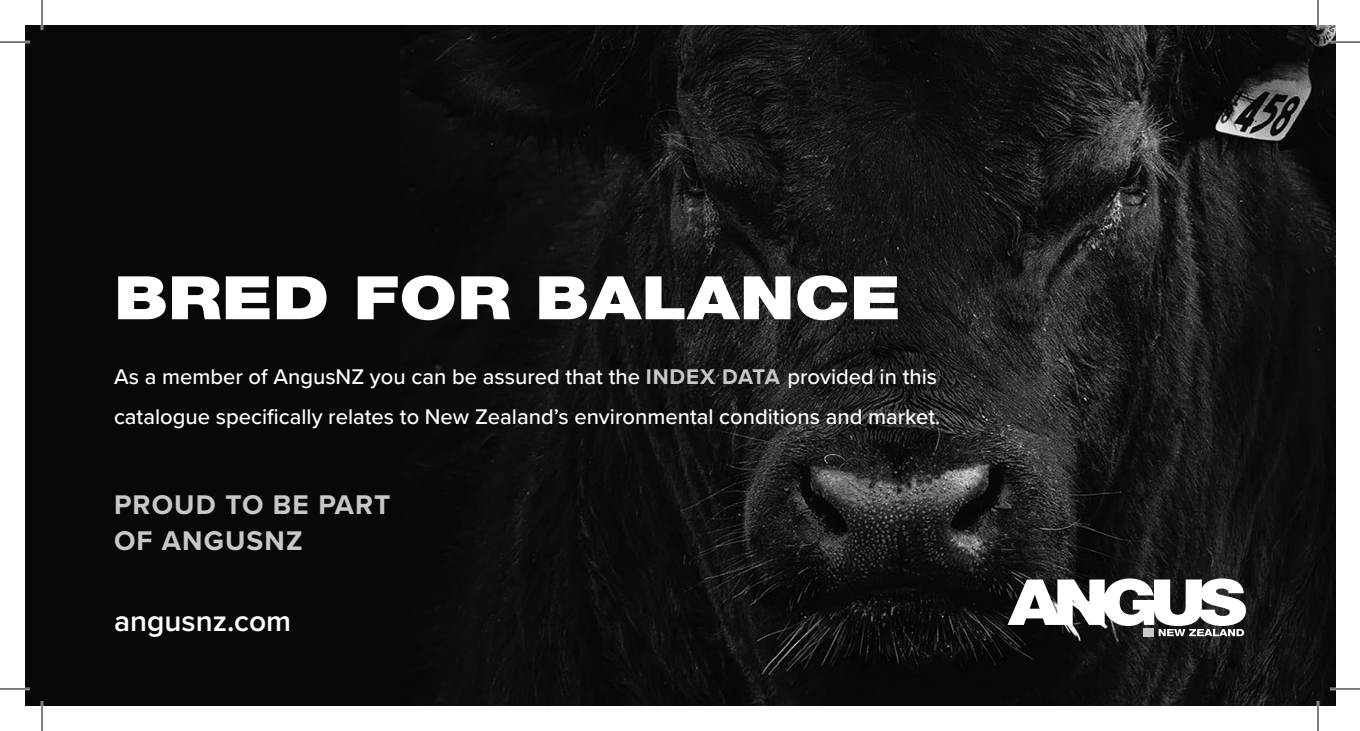
<style>
.page{position:relative;width:1360px;height:731px;background:#fff}
.page>*{position:absolute;margin:0;border:0;box-sizing:border-box;transform-origin:0 0}
.t1{font:900 60px "Helvetica Neue LT Std";color:#fff;scale:1.21 1}
.t2{font:600 30px "Proxima Nova";color:#fff}
.t3{font:700 28px/36px "Proxima Nova";letter-spacing:.04em;color:#c7c8ca}
.t4{font:500 22px/40px "Proxima Nova";color:#fff}
.s1{font-weight:700;color:#c7c8ca}
</style>
<div class="page">
<img style="left:399px;top:25px;width:936px;height:680px">
<div style="left:25px;top:25px;width:374px;height:680px;background:#070807"></div>
<svg style="left:1007px;top:578px;width:239px;height:58px"></svg>
<hr style="left:0;top:41px;width:30px;height:2px;background:#fff">
<hr style="left:1330px;top:41px;width:30px;height:2px;background:#fff">
<hr style="left:0;top:687px;width:30px;height:3px;background:#fff">
<hr style="left:1330px;top:687px;width:30px;height:3px;background:#fff">
<hr style="left:41px;top:0;width:2px;height:30px;background:#fff">
<hr style="left:41px;top:700px;width:2px;height:30px;background:#fff">
<hr style="left:1316px;top:0;width:3px;height:30px;background:#fff">
<hr style="left:1316px;top:700px;width:3px;height:30px;background:#fff">
<hr style="left:0;top:42px;width:30px;height:1px;background:#000">
<hr style="left:1330px;top:42px;width:30px;height:1px;background:#000">
<hr style="left:0;top:688px;width:30px;height:1px;background:#000">
<hr style="left:1330px;top:688px;width:30px;height:1px;background:#000">
<hr style="left:42px;top:0;width:1px;height:30px;background:#000">
<hr style="left:42px;top:700px;width:1px;height:30px;background:#000">
<hr style="left:1317px;top:0;width:1px;height:30px;background:#000">
<hr style="left:1317px;top:700px;width:1px;height:30px;background:#000">
<p class="t1" style="left:114px;top:262px;width:652px">BRED FOR BALANCE</p>
<p class="t4" style="left:114px;top:355px;width:828px">As a member of AngusNZ you can be assured that the <span class="s1">INDEX DATA</span> provided in this catalogue specifically relates to New Zealand’s environmental conditions and market.</p>
<p class="t3" style="left:114px;top:486px;width:278px">PROUD TO BE PART<br>OF ANGUSNZ</p>
<p class="t2" style="left:114px;top:598px;width:179px">angusnz.com</p>
</div>
